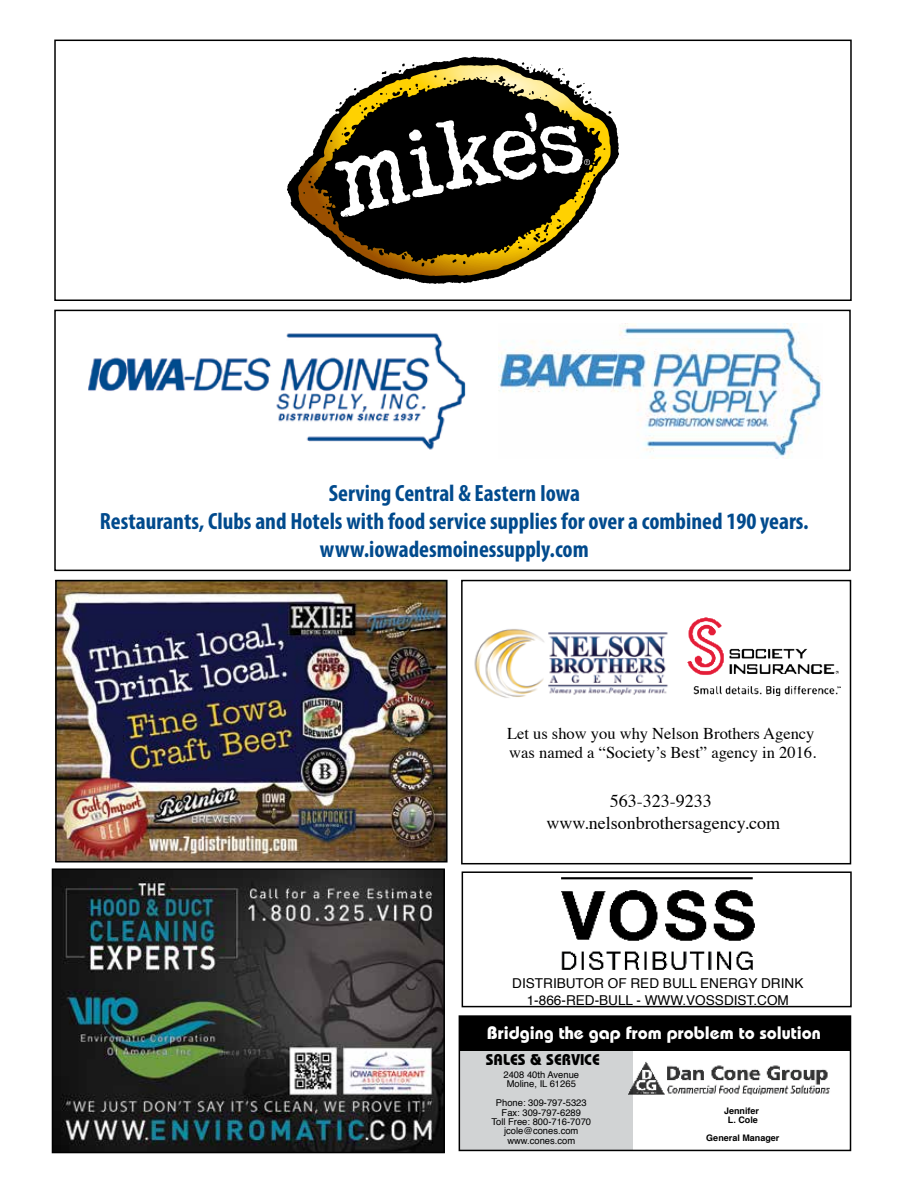
<style>
.page{position:relative;width:918px;height:1188px;background:#fff}
.page>*{position:absolute;margin:0;border:0;box-sizing:border-box;transform-origin:0 0}
.t1{font:700 condensed 23.55px/28.3px "Myriad Pro";color:#004a8d;text-align:center}
.t2{font:18px/21.6px "Times";color:#000;text-align:center}
.t3{font:700 18px "Bauhaus";color:#fff}
.t4{font:16.5px/19.8px "Times";color:#000}
.t5{font:700 15.6px "Bauhaus";color:#000}
.t6{font:13.65px/16.4px "Helvetica";color:#000;text-align:center}
.t7{font:9.45px/9.4px "Helvetica";color:#000;text-align:center}
.t8{font:700 9px/9px "Helvetica";color:#000;text-align:center}
</style>
<div class="page">
<img style="left:58px;top:583px;width:387px;height:277px">
<div style="left:55px;top:580px;width:393px;height:283px;border:2px solid #000"></div>
<svg style="left:287px;top:57px;width:332px;height:227px"></svg>
<svg style="left:335px;top:112px;width:255px;height:105px"></svg>
<svg style="left:387px;top:65px;width:110px;height:20px;background:#ad9c4f"></svg>
<div style="left:54px;top:40px;width:798px;height:261px;border:2px solid #000"></div>
<img style="left:88px;top:333px;width:378px;height:117px">
<img style="left:498px;top:324px;width:324px;height:135px">
<div style="left:54px;top:310px;width:797px;height:261px;border:2px solid #000"></div>
<img style="left:474px;top:629px;width:214px;height:69px">
<img style="left:688px;top:618px;width:153px;height:77px">
<div style="left:461px;top:580px;width:390px;height:284px;border:2px solid #000"></div>
<img style="left:561px;top:877px;width:194px;height:93px">
<div style="left:462px;top:871px;width:390px;height:136px;border:2px solid #000"></div>
<img style="left:55px;top:871px;width:387px;height:279px">
<div style="left:52px;top:868px;width:393px;height:285px;border:2px solid #000"></div>
<div style="left:459px;top:1016px;width:174px;height:134px;background:#d1d3d4"></div>
<img style="left:629px;top:1062px;width:201px;height:33px">
<div style="left:459px;top:1016px;width:392px;height:35px;background:#000"></div>
<div style="left:459px;top:1015px;width:392px;height:136px;border:2px solid #000"></div>
<p class="t1" style="left:100px;top:478px;width:710px">Serving Central &amp; Eastern Iowa<br>Restaurants, Clubs and Hotels with food service supplies for over a combined 190 years. www.iowadesmoinessupply.com</p>
<p class="t4" style="left:507px;top:722px;width:311px">Let us show you why Nelson Brothers Agency was named a “Society’s Best” agency in 2016.</p>
<p class="t2" style="left:546px;top:789px;width:235px">563-323-9233 www.nelsonbrothersagency.com</p>
<p class="t6" style="left:512px;top:976px;width:293px">DISTRIBUTOR OF RED BULL ENERGY DRINK<br>1-866-RED-BULL - WWW.VOSSDIST.COM</p>
<p class="t3" style="left:487px;top:1022px;width:336px">Bridging the gap from problem to solution</p>
<p class="t5" style="left:486px;top:1050px;width:116px">SALES &amp; SERVICE</p>
<p class="t7" style="left:504px;top:1070px;width:77px">2408 40th Avenue<br>Moline, IL 61265</p>
<p class="t7" style="left:491px;top:1098px;width:101px">Phone: 309-797-5323<br>Fax: 309-797-6289<br>Toll Free: 800-716-7070 jcole@cones.com www.cones.com</p>
<p class="t8" style="left:724px;top:1106px;width:37px">Jennifer<br>L. Cole</p>
<p class="t8" style="left:706px;top:1133px;width:75px">General Manager</p>
</div>
